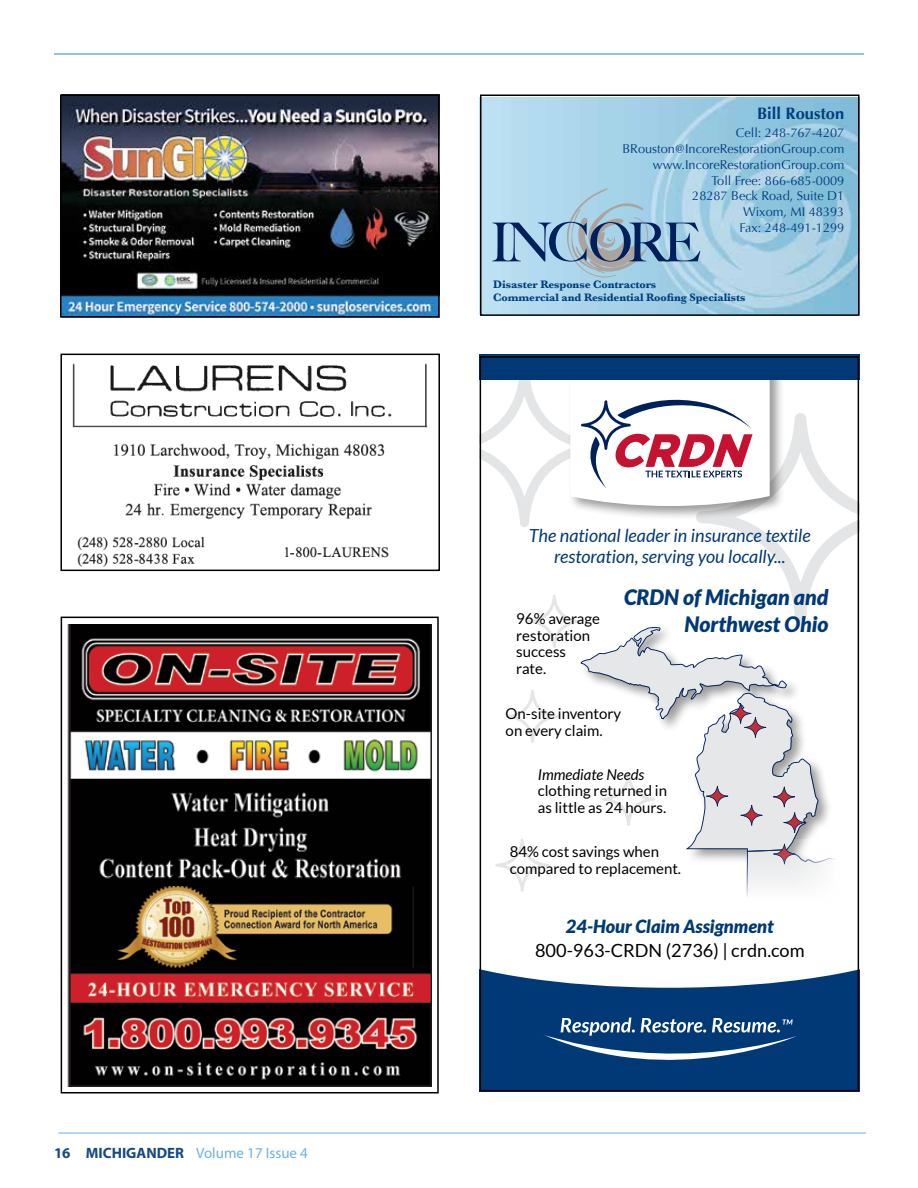
<style>
.page{position:relative;width:918px;height:1188px;background:#fff}
.page>*{position:absolute;margin:0;border:0;box-sizing:border-box;transform-origin:0 0}
.t1{font:italic 900 21.3px/27px "Lato";color:#003976;text-align:right}
.t2{font:18.15px "Lato";color:#000}
.t3{font:italic 900 18.15px "Lato";color:#003976}
.t4{font:italic 18px/21px "Lato";color:#003976;text-align:center}
.t5{font:700 16.5px "Optima";color:#003e7e}
.t6{font:15px/16.5px "Lato";color:#000}
.t7{font:15px "Myriad Pro";color:#6eb1e1}
.t8{font:italic 15px "Lato";color:#000}
.t9{font:12.75px/15.8px "Optima";color:#003e7e;text-align:right}
.t10{font:700 11.25px/13.5px "Baskerville";letter-spacing:-.005em;color:#003e7e}
.s1{font-weight:700;color:#174888}
</style>
<div class="page">
<svg style="left:68px;top:363px;width:361px;height:209px"></svg>
<img style="left:483px;top:97px;width:374px;height:216px">
<svg style="left:492px;top:188px;width:208px;height:89px"></svg>
<hr style="left:58px;top:1133px;width:808px;height:1px;background:#6eb1e1">
<img style="left:63px;top:97px;width:374px;height:218px">
<div style="left:61px;top:617px;width:378px;height:477px;border:2px solid #000"></div>
<div style="left:480px;top:94px;width:380px;height:222px;border:2px solid #000"></div>
<div style="left:60px;top:94px;width:380px;height:224px;border:2px solid #000"></div>
<img style="left:68px;top:886px;width:364px;height:79px">
<img style="left:68px;top:965px;width:364px;height:121px">
<img style="left:68px;top:624px;width:364px;height:102px">
<img style="left:91px;top:886px;width:323px;height:82px">
<hr style="left:54px;top:53px;width:810px;height:2px;background:#6eb1e1">
<svg style="left:581px;top:648px;width:238px;height:191px"></svg>
<svg style="left:706px;top:786px;width:22px;height:21px"></svg>
<svg style="left:773px;top:787px;width:33px;height:46px"></svg>
<svg style="left:729px;top:703px;width:37px;height:35px"></svg>
<svg style="left:740px;top:805px;width:23px;height:21px"></svg>
<svg style="left:777px;top:839px;width:83px;height:109px"></svg>
<svg style="left:506px;top:690px;width:53px;height:53px"></svg>
<svg style="left:602px;top:773px;width:53px;height:53px"></svg>
<svg style="left:480px;top:948px;width:380px;height:144px;fill:#003976"></svg>
<svg style="left:543px;top:1018px;width:254px;height:42px"></svg>
<svg style="left:495px;top:839px;width:54px;height:53px"></svg>
<svg style="left:480px;top:355px;width:380px;height:293px"></svg>
<div style="left:480px;top:356px;width:379px;height:735px;border:2px solid #000"></div>
<div style="left:60px;top:354px;width:380px;height:217px;border:2px solid #000"></div>
<img style="left:68px;top:726px;width:364px;height:53px">
<img style="left:68px;top:779px;width:364px;height:73px">
<img style="left:68px;top:852px;width:364px;height:34px">
<p class="t7" style="left:54px;top:1144px;width:255px"><span class="s1">16 MICHIGANDER</span> Volume 17 Issue 4</p>
<p class="t5" style="left:757px;top:104px;width:89px">Bill Rouston</p>
<p class="t9" style="left:623px;top:125px;width:223px">Cell: 248-767-4207<br>BRouston@IncoreRestorationGroup.com www.IncoreRestorationGroup.com<br>Toll Free: 866-685-0009<br>28287 Beck Road, Suite D1<br>Wixom, MI 48393<br>Fax: 248-491-1299</p>
<p class="t10" style="left:493px;top:278px;width:254px">Disaster Response Contractors<br>Commercial and Residential Roofing Specialists</p>
<h3 class="t4" style="left:529px;top:525px;width:284px">The national leader in insurance textile restoration, serving you locally...</h3>
<p class="t6" style="left:516px;top:610px;width:85px">96% average restoration success<br>rate.</p>
<h1 class="t1" style="left:624px;top:584px;width:206px">CRDN of Michigan and<br>Northwest Ohio</h1>
<p class="t6" style="left:506px;top:705px;width:117px">On-site inventory on every claim.</p>
<p class="t8" style="left:538px;top:766px;width:108px">Immediate Needs</p>
<p class="t6" style="left:538px;top:783px;width:131px">clothing returned in as little as 24 hours.</p>
<p class="t6" style="left:510px;top:843px;width:173px">84% cost savings when compared to replacement.</p>
<h2 class="t3" style="left:566px;top:915px;width:209px">24-Hour Claim Assignment</h2>
<h2 class="t2" style="left:535px;top:941px;width:271px">800-963-CRDN (2736) | crdn.com</h2>
</div>
